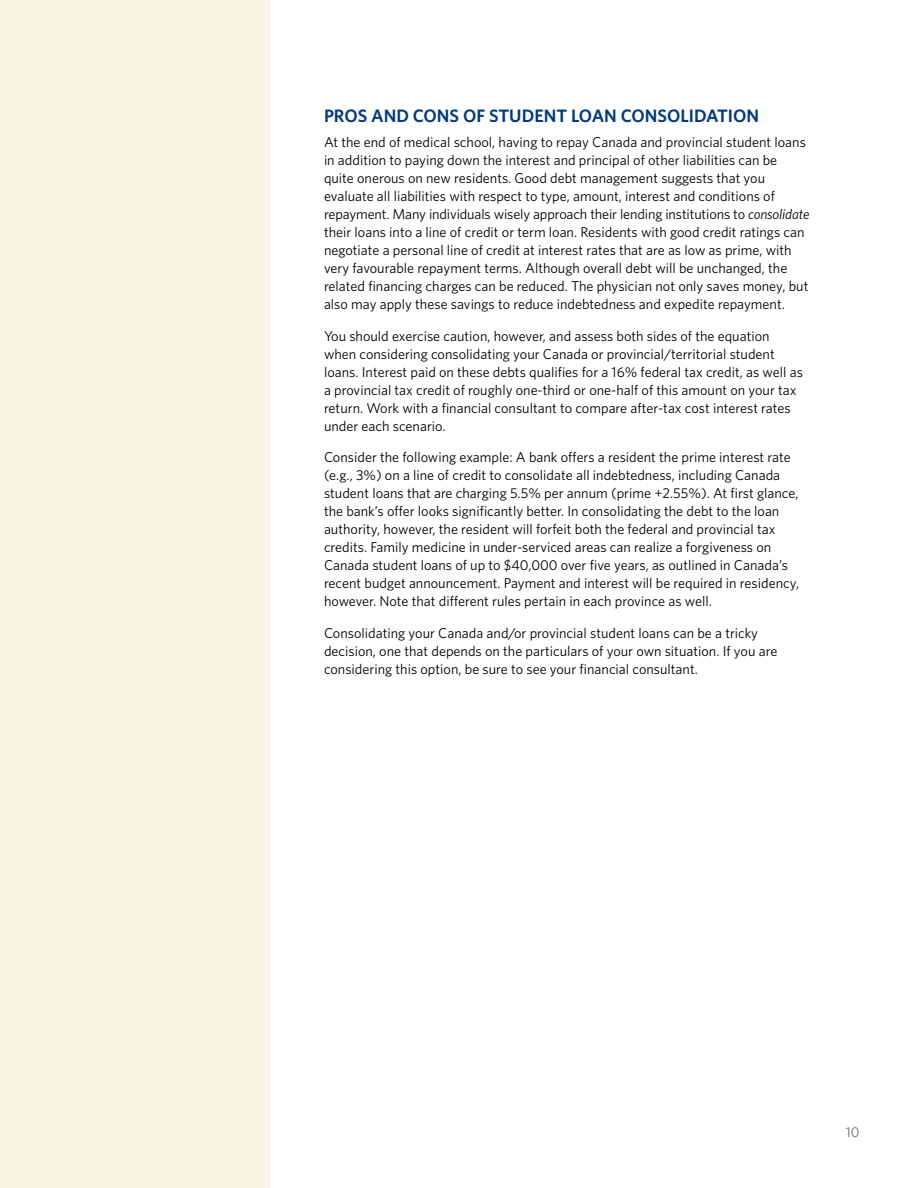
<style>
.page{position:relative;width:918px;height:1188px;background:#fff}
.page>*{position:absolute;margin:0;border:0;box-sizing:border-box;transform-origin:0 0}
.t1{font:600 18px "Whitney";color:#013a81}
.t2{font:14.25px/18px "Whitney";color:#000}
.t3{font:14.25px "Whitney";color:#6d6e71}
.s1{font-style:italic}
</style>
<div class="page">
<div style="left:0;top:0;width:270px;height:1188px;background:#f6f4e2"></div>
<p class="t1" style="left:324px;top:105px;width:437px">PROS AND CONS OF STUDENT LOAN CONSOLIDATION</p>
<p class="t2" style="left:324px;top:133px;width:487px">At the end of medical school, having to repay Canada and provincial student loans in addition to paying down the interest and principal of other liabilities can be quite onerous on new residents. Good debt management suggests that you evaluate all liabilities with respect to type, amount, interest and conditions of repayment. Many individuals wisely approach their lending institutions to <span class="s1">consolidate </span>their loans into a line of credit or term loan. Residents with good credit ratings can negotiate a personal line of credit at interest rates that are as low as prime, with very favourable repayment terms. Although overall debt will be unchanged, the related financing charges can be reduced. The physician not only saves money, but also may apply these savings to reduce indebtedness and expedite repayment.</p>
<p class="t2" style="left:324px;top:326px;width:480px">You should exercise caution, however, and assess both sides of the equation when considering consolidating your Canada or provincial/territorial student loans. Interest paid on these debts qualifies for a 16% federal tax credit, as well as a provincial tax credit of roughly one-third or one-half of this amount on your tax return. Work with a financial consultant to compare after-tax cost interest rates under each scenario.</p>
<p class="t2" style="left:324px;top:448px;width:477px">Consider the following example: A bank offers a resident the prime interest rate (e.g., 3%) on a line of credit to consolidate all indebtedness, including Canada student loans that are charging 5.5% per annum (prime +2.55%). At first glance, the bank’s offer looks significantly better. In consolidating the debt to the loan authority, however, the resident will forfeit both the federal and provincial tax credits. Family medicine in under-serviced areas can realize a forgiveness on Canada student loans of up to $40,000 over five years, as outlined in Canada’s recent budget announcement. Payment and interest will be required in residency, however. Note that different rules pertain in each province as well.</p>
<p class="t2" style="left:324px;top:623px;width:455px">Consolidating your Canada and/or provincial student loans can be a tricky decision, one that depends on the particulars of your own situation. If you are considering this option, be sure to see your financial consultant.</p>
<p class="t3" style="left:846px;top:1123px;width:15px">10</p>
</div>
